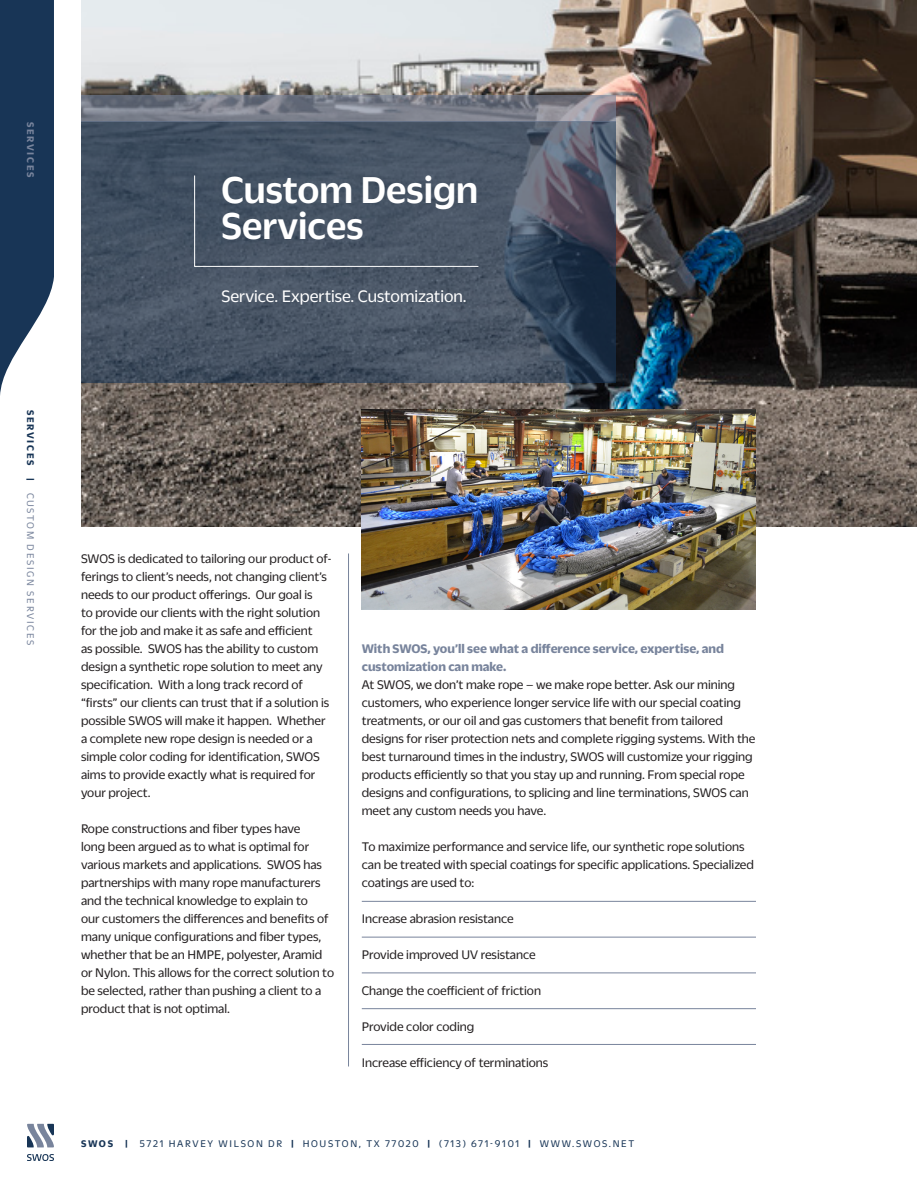
<style>
.page{position:relative;width:918px;height:1188px;background:#fff}
.page>*{position:absolute;margin:0;border:0;box-sizing:border-box;transform-origin:0 0}
.t1{font:500 40.5px "Duplicate Sans";color:#fff}
.t2{font:18px "Duplicate Sans";color:#fff}
.t3{font:13.5px/18px "Duplicate Sans";color:#231f20}
.t4{font:700 13.5px/18px "Duplicate Sans";color:#78849c}
.t5{font:10.5px "Duplicate Sans";letter-spacing:.16em;color:#183556}
.t6{font:10.5px "Duplicate Sans";letter-spacing:.16em;color:#78849c}
.t7{font:700 10.5px "Duplicate Sans";letter-spacing:.16em;color:#78849c}
.s1{font-weight:700;color:#183556}
.s2{font-weight:700}
</style>
<div class="page">
<img style="left:81px;top:0;width:835px;height:527px">
<svg style="left:27px;top:1154px;width:27px;height:7px"></svg>
<svg style="left:27px;top:1124px;width:27px;height:23px"></svg>
<svg style="left:81px;top:122px;width:535px;height:261px;background:#445162"></svg>
<svg style="left:194px;top:175px;width:285px;height:92px;background:#4a5767"></svg>
<hr style="left:348px;top:554px;width:1px;height:512px;background:#78849c">
<svg style="left:0;top:0;width:54px;height:395px;background:#3a536f"></svg>
<svg style="left:81px;top:95px;width:535px;height:27px;background:#797d89"></svg>
<img style="left:362px;top:410px;width:394px;height:199px">
<hr style="left:362px;top:901px;width:394px;height:1px;background:#78849c">
<hr style="left:362px;top:937px;width:394px;height:1px;background:#78849c">
<hr style="left:362px;top:973px;width:394px;height:1px;background:#78849c">
<hr style="left:362px;top:1008px;width:394px;height:1px;background:#78849c">
<hr style="left:362px;top:1044px;width:394px;height:1px;background:#78849c">
<p class="t7" style="left:38px;top:122px;width:57px;rotate:90deg">SERVICES</p>
<p class="t6" style="left:37px;top:410px;width:237px;rotate:90deg"><span class="s1">SERVICES |</span> CUSTOM DESIGN SERVICES</p>
<p class="t1" style="left:221px;top:163px;width:258px">Custom Design</p>
<p class="t1" style="left:221px;top:199px;width:144px">Services</p>
<p class="t2" style="left:221px;top:284px;width:247px">Service. Expertise. Customization.</p>
<p class="t3" style="left:81px;top:548px;width:252px">SWOS is dedicated to tailoring our product of&shy;ferings to client’s needs, not changing client’s needs to our product offerings. Our goal is<br>to provide our clients with the right solution for the job and make it as safe and efficient<br>as possible. SWOS has the ability to custom design a synthetic rope solution to meet any specification. With a long track record of “firsts” our clients can trust that if a solution is possible SWOS will make it happen. Whether a complete new rope design is needed or a simple color coding for identification, SWOS aims to provide exactly what is required for your project.</p>
<p class="t3" style="left:81px;top:818px;width:255px">Rope constructions and fiber types have<br>long been argued as to what is optimal for various markets and applications. SWOS has partnerships with many rope manufacturers and the technical knowledge to explain to<br>our customers the differences and benefits of many unique configurations and fiber types, whether that be an HMPE, polyester, Aramid or Nylon. This allows for the correct solution to be selected, rather than pushing a client to a product that is not optimal.</p>
<p class="t4" style="left:362px;top:638px;width:364px">With SWOS, you’ll see what a difference service, expertise, and customization can make.</p>
<p class="t3" style="left:362px;top:674px;width:395px">At SWOS, we don’t make rope – we make rope better. Ask our mining customers, who experience longer service life with our special coating treatments, or our oil and gas customers that benefit from tailored designs for riser protection nets and complete rigging systems. With the best turnaround times in the industry, SWOS will customize your rigging products efficiently so that you stay up and running. From special rope designs and configurations, to splicing and line terminations, SWOS can meet any custom needs you have.</p>
<p class="t3" style="left:362px;top:836px;width:394px">To maximize performance and service life, our synthetic rope solutions can be treated with special coatings for specific applications. Specialized coatings are used to:</p>
<p class="t3" style="left:362px;top:908px;width:154px">Increase abrasion resistance</p>
<p class="t3" style="left:362px;top:944px;width:175px">Provide improved UV resistance</p>
<p class="t3" style="left:362px;top:980px;width:181px">Change the coefficient of friction</p>
<p class="t3" style="left:362px;top:1016px;width:114px">Provide color coding</p>
<p class="t3" style="left:362px;top:1052px;width:188px">Increase efficiency of terminations</p>
<p class="t5" style="left:81px;top:1137px;width:555px"><span class="s2">SWOS |</span> 5721 HARVEY WILSON DR <span class="s2">|</span> HOUSTON, TX 77020 <span class="s2">|</span> (713) 671-9101 <span class="s2">|</span> WWW.SWOS.NET</p>
</div>
